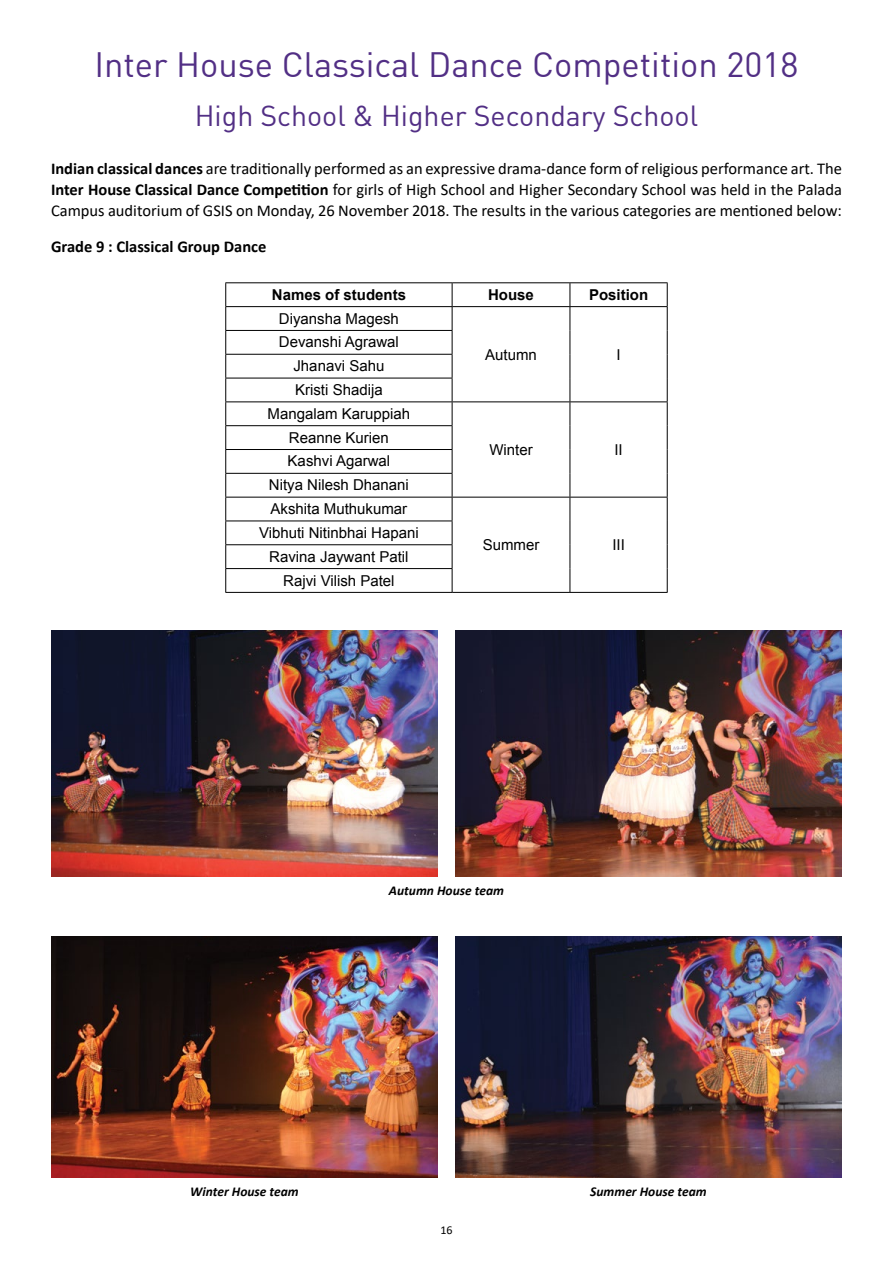
<style>
.page{position:relative;width:893px;height:1263px;background:#fff}
.page>*{position:absolute;margin:0;border:0;box-sizing:border-box;transform-origin:0 0}
.Main_Head{font:34.5px "DIN";color:#522f85}
.Main_Head-2{font:28.5px "DIN";color:#522f85}
.Body_Text{font:16.5px/21px "Calibri";color:#000;text-align:justify}
.Body_Text-2{font:700 16.5px "Calibri";color:#000}
.t1{font:15px "Arial";color:#000}
.t2{font:700 15px "Arial";color:#000}
.Photo_Head{font:italic 700 13.5px "Calibri";color:#000}
.Body_Text-3{font:12px "Calibri";color:#000}
.s1{font-weight:700}
</style>
<div class="page">
<hr style="left:225px;top:592px;width:227px;height:1px;background:#000">
<hr style="left:452px;top:592px;width:118px;height:1px;background:#000">
<hr style="left:570px;top:592px;width:98px;height:1px;background:#000">
<hr style="left:225px;top:282px;width:227px;height:1px;background:#000">
<hr style="left:452px;top:282px;width:118px;height:1px;background:#000">
<hr style="left:570px;top:282px;width:98px;height:1px;background:#000">
<hr style="left:225px;top:306px;width:227px;height:1px;background:#000">
<hr style="left:452px;top:306px;width:118px;height:1px;background:#000">
<hr style="left:570px;top:306px;width:98px;height:1px;background:#000">
<hr style="left:225px;top:330px;width:227px;height:1px;background:#000">
<hr style="left:225px;top:354px;width:227px;height:1px;background:#000">
<hr style="left:225px;top:378px;width:227px;height:1px;background:#000">
<hr style="left:225px;top:401px;width:227px;height:1px;background:#000">
<hr style="left:452px;top:401px;width:118px;height:1px;background:#000">
<hr style="left:570px;top:401px;width:98px;height:1px;background:#000">
<hr style="left:225px;top:425px;width:227px;height:1px;background:#000">
<hr style="left:225px;top:449px;width:227px;height:1px;background:#000">
<hr style="left:225px;top:473px;width:227px;height:1px;background:#000">
<hr style="left:225px;top:497px;width:227px;height:1px;background:#000">
<hr style="left:452px;top:497px;width:118px;height:1px;background:#000">
<hr style="left:570px;top:497px;width:98px;height:1px;background:#000">
<hr style="left:225px;top:521px;width:227px;height:1px;background:#000">
<hr style="left:225px;top:544px;width:227px;height:1px;background:#000">
<hr style="left:225px;top:568px;width:227px;height:1px;background:#000">
<svg style="left:225px;top:283px;width:1px;height:309px"></svg>
<svg style="left:570px;top:283px;width:1px;height:309px"></svg>
<svg style="left:667px;top:283px;width:1px;height:309px"></svg>
<svg style="left:452px;top:283px;width:1px;height:309px"></svg>
<img style="left:51px;top:630px;width:387px;height:246px">
<img style="left:455px;top:630px;width:387px;height:246px">
<img style="left:51px;top:936px;width:387px;height:241px">
<img style="left:455px;top:936px;width:387px;height:241px">
<p class="Main_Head" style="left:94px;top:43px;width:705px">Inter House Classical Dance Competition 2018</p>
<p class="Main_Head-2" style="left:195px;top:98px;width:505px">High School &amp; Higher Secondary School</p>
<p class="Body_Text" style="left:51px;top:158px;width:792px"><span class="s1">Indian classical dances</span> are traditionally performed as an expressive drama-dance form of religious performance art. The <span class="s1">Inter House Classical Dance Competition</span> for girls of High School and Higher Secondary School was held in the Palada Campus auditorium of GSIS on Monday, 26 November 2018. The results in the various categories are mentioned below:</p>
<p class="Body_Text-2" style="left:51px;top:235px;width:217px">Grade 9 : Classical Group Dance</p>
<p class="t2" style="left:272px;top:284px;width:136px">Names of students</p>
<p class="t2" style="left:488px;top:284px;width:47px">House</p>
<p class="t2" style="left:589px;top:284px;width:61px">Position</p>
<p class="t1" style="left:279px;top:308px;width:122px">Diyansha Magesh</p>
<p class="t1" style="left:485px;top:344px;width:53px">Autumn</p>
<p class="t1" style="left:616px;top:344px;width:6px">I</p>
<p class="t1" style="left:279px;top:332px;width:122px">Devanshi Agrawal</p>
<p class="t1" style="left:293px;top:356px;width:92px">Jhanavi Sahu</p>
<p class="t1" style="left:295px;top:379px;width:89px">Kristi Shadija</p>
<p class="t1" style="left:268px;top:403px;width:144px">Mangalam Karuppiah</p>
<p class="t1" style="left:289px;top:427px;width:102px">Reanne Kurien</p>
<p class="t1" style="left:288px;top:451px;width:104px">Kashvi Agarwal</p>
<p class="t1" style="left:269px;top:475px;width:142px">Nitya Nilesh Dhanani</p>
<p class="t1" style="left:271px;top:498px;width:138px">Akshita Muthukumar</p>
<p class="t1" style="left:259px;top:522px;width:161px">Vibhuti Nitinbhai Hapani</p>
<p class="t1" style="left:269px;top:546px;width:141px">Ravina Jaywant Patil</p>
<p class="t1" style="left:283px;top:570px;width:113px">Rajvi Vilish Patel</p>
<p class="t1" style="left:489px;top:439px;width:45px">Winter</p>
<p class="t1" style="left:614px;top:439px;width:10px">II</p>
<p class="t1" style="left:483px;top:535px;width:58px">Summer</p>
<p class="t1" style="left:612px;top:535px;width:14px">III</p>
<p class="Photo_Head" style="left:389px;top:881px;width:117px">Autumn House team</p>
<p class="Photo_Head" style="left:190px;top:1182px;width:110px">Winter House team</p>
<p class="Photo_Head" style="left:590px;top:1182px;width:118px">Summer House team</p>
<p class="Body_Text-3" style="left:440px;top:1221px;width:14px">16</p>
</div>
